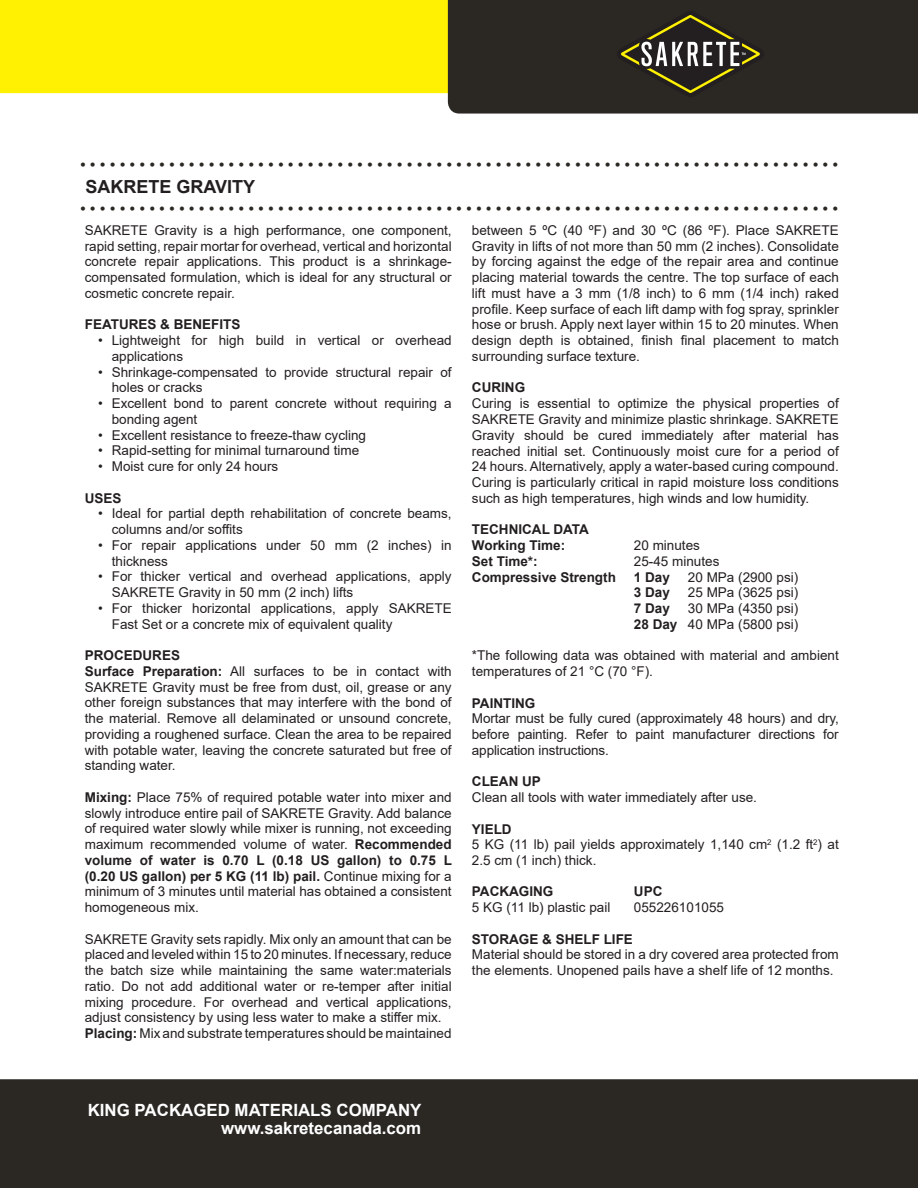
<style>
.page{position:relative;width:918px;height:1188px;background:#fff}
.page>*{position:absolute;margin:0;border:0;box-sizing:border-box;transform-origin:0 0}
.t1{font:700 18px "Arial";color:#231f20}
.t2{font:700 16.8px/18px "Arial";color:#fff;text-align:right}
.t3{font:16.5px "Times New Roman";color:#2b2824}
.t4{font:13.5px/15.8px "Arial";color:#231f20}
.t5{font:700 13.5px/15.8px "Arial";color:#231f20}
.s1{font-weight:700}
</style>
<div class="page">
<div style="left:0;top:0;width:448px;height:93px;background:#fff101"></div>
<div style="left:448px;top:0;width:470px;height:114px;background:#2b2824"></div>
<div style="left:0;top:1079px;width:918px;height:109px;background:#2b2824"></div>
<svg style="left:617px;top:11px;width:147px;height:86px;background:#433f31"></svg>
<p class="t3" style="left:80px;top:153px;width:760px">• • • • • • • • • • • • • • • • • • • • • • • • • • • • • • • • • • • • • • • • • • • • • • • • • • • • • • • • • • • • • • • • • • • • • • • • • • • • •</p>
<h1 class="t1" style="left:86px;top:174px;width:171px">SAKRETE GRAVITY</h1>
<p class="t3" style="left:80px;top:197px;width:760px">• • • • • • • • • • • • • • • • • • • • • • • • • • • • • • • • • • • • • • • • • • • • • • • • • • • • • • • • • • • • • • • • • • • • • • • • • • • • •</p>
<p class="t4" style="left:85px;top:222px;width:368px;text-align:justify">SAKRETE Gravity is a high performance, one component, rapid setting, repair mortar for overhead, vertical and horizontal concrete repair applications. This product is a shrinkage&shy;compensated formulation, which is ideal for any structural or cosmetic concrete repair.</p>
<p class="t5" style="left:85px;top:317px;width:157px">FEATURES &amp; BENEFITS</p>
<p class="t4" style="left:112px;top:332px;width:341px;text-indent:-14px">• Lightweight for high build in vertical or overhead applications</p>
<p class="t4" style="left:112px;top:364px;width:341px;text-indent:-14px">• Shrinkage-compensated to provide structural repair of holes or cracks</p>
<p class="t4" style="left:112px;top:395px;width:341px;text-indent:-14px">• Excellent bond to parent concrete without requiring a bonding agent</p>
<p class="t4" style="left:98px;top:427px;width:269px">• Excellent resistance to freeze-thaw cycling</p>
<p class="t4" style="left:98px;top:443px;width:263px">• Rapid-setting for minimal turnaround time</p>
<p class="t4" style="left:98px;top:458px;width:182px">• Moist cure for only 24 hours</p>
<p class="t5" style="left:85px;top:490px;width:38px">USES</p>
<p class="t4" style="left:112px;top:506px;width:341px;text-indent:-14px">• Ideal for partial depth rehabilitation of concrete beams, columns and/or soffits</p>
<p class="t4" style="left:112px;top:537px;width:341px;text-indent:-14px">• For repair applications under 50 mm (2 inches) in thickness</p>
<p class="t4" style="left:112px;top:569px;width:341px;text-indent:-14px">• For thicker vertical and overhead applications, apply<br>SAKRETE Gravity in 50 mm (2 inch) lifts</p>
<p class="t4" style="left:112px;top:600px;width:341px;text-indent:-14px">• For thicker horizontal applications, apply SAKRETE<br>Fast Set or a concrete mix of equivalent quality</p>
<p class="t4" style="left:85px;top:647px;width:368px"><span class="s1">PROCEDURES<br>Surface Preparation:</span> All surfaces to be in contact with SAKRETE Gravity must be free from dust, oil, grease or any other foreign substances that may interfere with the bond of the material. Remove all delaminated or unsound concrete, providing a roughened surface. Clean the area to be repaired with potable water, leaving the concrete saturated but free of standing water.</p>
<p class="t4" style="left:85px;top:789px;width:369px;text-align:justify"><span class="s1">Mixing:</span> Place 75% of required potable water into mixer and slowly introduce entire pail of SAKRETE Gravity. Add balance of required water slowly while mixer is running, not exceeding maximum recommended volume of water. <span class="s1">Recommended volume of water is 0.70 L (0.18 US gallon) to 0.75 L (0.20 US gallon) per 5 KG (11 lb) pail.</span> Continue mixing for a minimum of 3 minutes until material has obtained a consistent homogeneous mix.</p>
<p class="t4" style="left:85px;top:931px;width:368px">SAKRETE Gravity sets rapidly. Mix only an amount that can be placed and leveled within 15 to 20 minutes. If necessary, reduce the batch size while maintaining the same water:materials ratio. Do not add additional water or re-temper after initial mixing procedure. For overhead and vertical applications, adjust consistency by using less water to make a stiffer mix.<br><span class="s1">Placing:</span> Mix and substrate temperatures should be maintained</p>
<p class="t4" style="left:472px;top:222px;width:368px;text-align:justify">between 5 ºC (40 ºF) and 30 ºC (86 ºF). Place SAKRETE Gravity in lifts of not more than 50 mm (2 inches). Consolidate by forcing against the edge of the repair area and continue placing material towards the centre. The top surface of each lift must have a 3 mm (1/8 inch) to 6 mm (1/4 inch) raked profile. Keep surface of each lift damp with fog spray, sprinkler hose or brush. Apply next layer within 15 to 20 minutes. When design depth is obtained, finish final placement to match surrounding surface texture.</p>
<p class="t5" style="left:472px;top:380px;width:55px">CURING</p>
<p class="t4" style="left:472px;top:396px;width:368px;text-align:justify">Curing is essential to optimize the physical properties of SAKRETE Gravity and minimize plastic shrinkage. SAKRETE Gravity should be cured immediately after material has reached initial set. Continuously moist cure for a period of 24 hours. Alternatively, apply a water-based curing compound.<br>Curing is particularly critical in rapid moisture loss conditions such as high temperatures, high winds and low humidity.</p>
<p class="t5" style="left:472px;top:522px;width:118px">TECHNICAL DATA<br>Working Time:</p>
<p class="t4" style="left:634px;top:537px;width:68px">20 minutes</p>
<p class="t5" style="left:472px;top:553px;width:67px">Set Time*:</p>
<p class="t4" style="left:634px;top:553px;width:87px">25-45 minutes</p>
<p class="t5" style="left:472px;top:569px;width:146px">Compressive Strength</p>
<p class="t5" style="left:634px;top:569px;width:38px">1 Day</p>
<p class="t4" style="left:688px;top:569px;width:112px">20 MPa (2900 psi)</p>
<p class="t5" style="left:634px;top:585px;width:38px">3 Day</p>
<p class="t4" style="left:688px;top:585px;width:112px">25 MPa (3625 psi)</p>
<p class="t5" style="left:634px;top:601px;width:38px">7 Day</p>
<p class="t4" style="left:634px;top:600px;width:166px;text-align:right">30 MPa (4350 psi)<br><span class="s1">28 Day</span> 40 MPa (5800 psi)</p>
<p class="t4" style="left:472px;top:648px;width:368px">*The following data was obtained with material and ambient temperatures of 21 °C (70 °F).</p>
<p class="t5" style="left:472px;top:695px;width:65px">PAINTING</p>
<p class="t4" style="left:472px;top:711px;width:368px;text-align:justify">Mortar must be fully cured (approximately 48 hours) and dry, before painting. Refer to paint manufacturer directions for application instructions.</p>
<p class="t5" style="left:472px;top:774px;width:70px">CLEAN UP</p>
<p class="t4" style="left:472px;top:789px;width:287px">Clean all tools with water immediately after use.</p>
<p class="t4" style="left:472px;top:821px;width:368px"><span class="s1">YIELD<br></span>5 KG (11 lb) pail yields approximately 1,140 cm<sup>2</sup> (1.2 ft<sup>2</sup>) at<br>2.5 cm (1 inch) thick.</p>
<p class="t5" style="left:472px;top:884px;width:83px">PACKAGING</p>
<p class="t5" style="left:634px;top:884px;width:30px">UPC</p>
<p class="t4" style="left:472px;top:899px;width:140px">5 KG (11 lb) plastic pail</p>
<p class="t4" style="left:634px;top:899px;width:92px">055226101055</p>
<p class="t5" style="left:472px;top:931px;width:163px">STORAGE &amp; SHELF LIFE</p>
<p class="t4" style="left:472px;top:947px;width:368px">Material should be stored in a dry covered area protected from the elements. Unopened pails have a shelf life of 12 months.</p>
<p class="t2" style="left:88px;top:1101px;width:335px">KING PACKAGED MATERIALS COMPANY www.sakretecanada.com</p>
</div>
